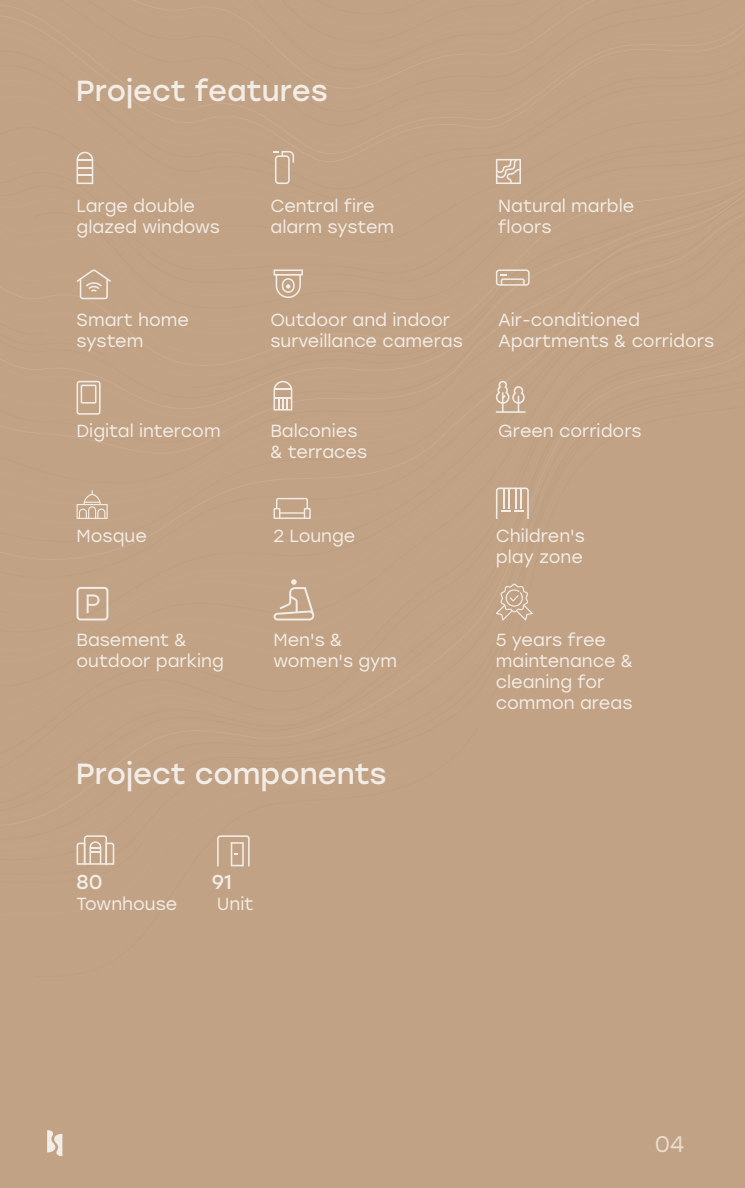
<style>
.page{position:relative;width:745px;height:1188px;background:#fff}
.page>*{position:absolute;margin:0;border:0;box-sizing:border-box;transform-origin:0 0}
.t1{font:29.12px "Stolzl";color:#f3ede7}
.t2{font:22.5px "Stolzl";color:#eaddd1}
.t3{font:20px "Stolzl";color:#f3ede7}
.t4{font:17.5px/21px "Stolzl";color:#f3ede7}
</style>
<div class="page">
<div style="left:0;top:0;width:744px;height:1187px;background:#c1a284"></div>
<svg style="left:4px;top:1px;width:740px;height:74px"></svg>
<svg style="left:47px;top:1130px;width:15px;height:25px"></svg>
<svg style="left:76px;top:490px;width:32px;height:29px"></svg>
<svg style="left:273px;top:497px;width:37px;height:22px"></svg>
<svg style="left:76px;top:586px;width:32px;height:34px"></svg>
<svg style="left:273px;top:579px;width:41px;height:41px"></svg>
<svg style="left:217px;top:835px;width:32px;height:31px"></svg>
<svg style="left:7px;top:795px;width:108px;height:70px"></svg>
<svg style="left:76px;top:152px;width:17px;height:32px"></svg>
<svg style="left:76px;top:380px;width:24px;height:34px"></svg>
<svg style="left:273px;top:380px;width:19px;height:30px"></svg>
<svg style="left:273px;top:269px;width:30px;height:29px"></svg>
<svg style="left:2px;top:269px;width:109px;height:45px"></svg>
<svg style="left:496px;top:380px;width:29px;height:32px"></svg>
<svg style="left:495px;top:487px;width:33px;height:32px"></svg>
<svg style="left:273px;top:151px;width:21px;height:33px"></svg>
<svg style="left:495px;top:159px;width:25px;height:25px"></svg>
<svg style="left:496px;top:583px;width:36px;height:37px"></svg>
<svg style="left:495px;top:269px;width:34px;height:16px"></svg>
<h1 class="t1" style="left:76px;top:70px;width:253px">Project features</h1>
<p class="t4" style="left:76px;top:195px;width:145px">Large double glazed windows</p>
<p class="t4" style="left:270px;top:195px;width:125px">Central fire alarm system</p>
<p class="t4" style="left:498px;top:195px;width:137px">Natural marble floors</p>
<p class="t4" style="left:76px;top:308px;width:114px">Smart home system</p>
<p class="t4" style="left:270px;top:308px;width:194px">Outdoor and indoor surveillance cameras</p>
<p class="t4" style="left:498px;top:308px;width:217px">Air-conditioned<br>Apartments &amp; corridors</p>
<p class="t4" style="left:76px;top:420px;width:145px">Digital intercom</p>
<p class="t4" style="left:270px;top:420px;width:98px">Balconies &amp; terraces</p>
<p class="t4" style="left:498px;top:420px;width:145px">Green corridors</p>
<p class="t4" style="left:76px;top:525px;width:72px">Mosque</p>
<p class="t4" style="left:273px;top:525px;width:83px">2 Lounge</p>
<p class="t4" style="left:76px;top:628px;width:149px">Basement &amp; outdoor parking</p>
<p class="t4" style="left:273px;top:628px;width:125px">Men's &amp; women's gym</p>
<h1 class="t1" style="left:76px;top:752px;width:312px">Project components</h1>
<p class="t3" style="left:76px;top:868px;width:27px">80</p>
<p class="t3" style="left:211px;top:868px;width:22px">91</p>
<p class="t4" style="left:76px;top:892px;width:102px">Townhouse</p>
<p class="t4" style="left:217px;top:892px;width:38px">Unit</p>
<p class="t4" style="left:495px;top:525px;width:90px">Children's play zone</p>
<p class="t4" style="left:495px;top:628px;width:139px">5 years free maintenance &amp; cleaning for common areas</p>
<p class="t2" style="left:654px;top:1128px;width:31px">04</p>
</div>
